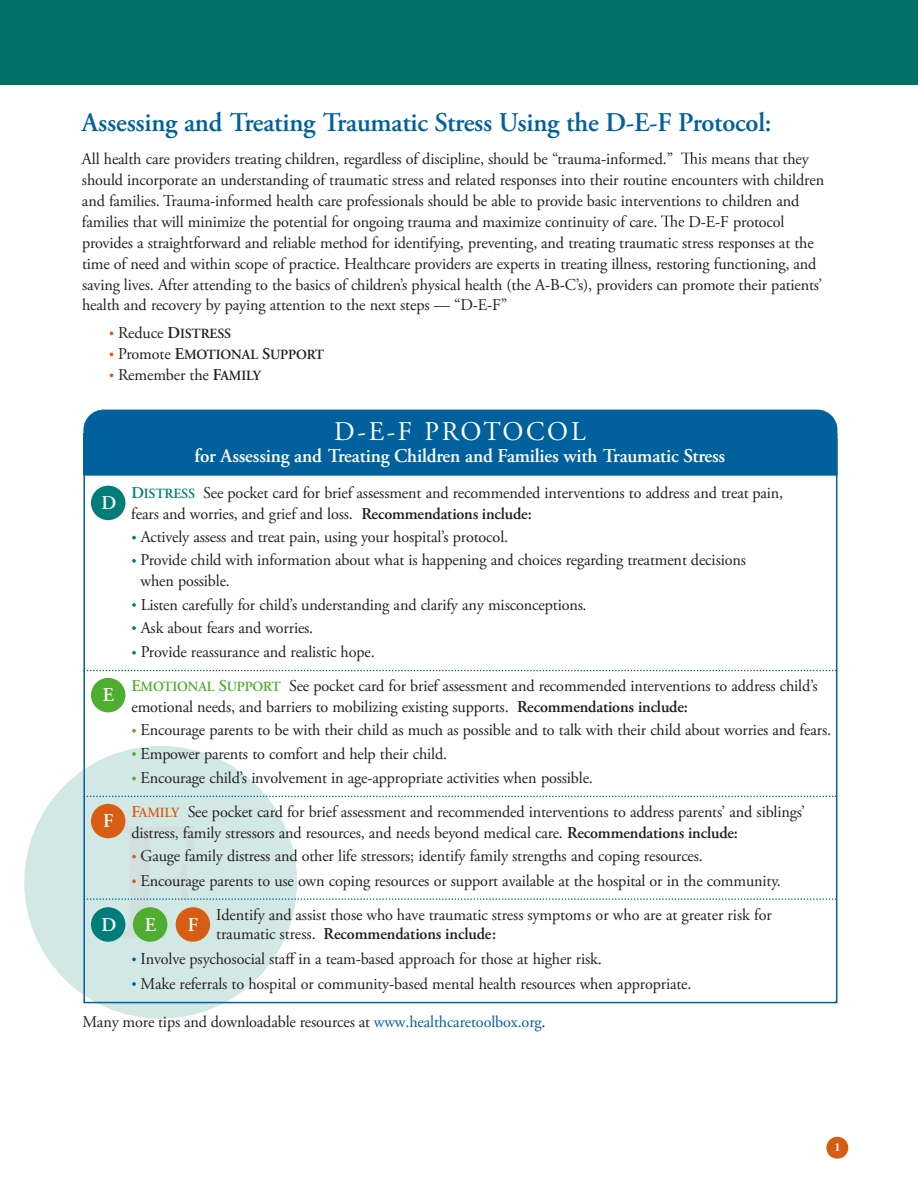
<style>
.page{position:relative;width:918px;height:1188px;background:#fff}
.page>*{position:absolute;margin:0;border:0;box-sizing:border-box;transform-origin:0 0}
.t1{font:600 27px "Adobe Garamond Pro";letter-spacing:-.01em;color:#00619c}
.t2{font:27px "Adobe Garamond Pro";letter-spacing:.1em;color:#fff}
.t3{font:600 19.5px "Adobe Garamond Pro";letter-spacing:-.01em;color:#fff}
.t4{font:16.5px/21px "Adobe Garamond Pro";letter-spacing:-.01em;color:#231f20}
.t5{font:600 16.5px "Adobe Garamond Pro";letter-spacing:-.005em;color:#231f20}
.t6{font:600 13.95px/21px "Adobe Garamond Pro";letter-spacing:-.01em;color:#231f20}
.t7{font:700 12px "Adobe Garamond Pro";color:#fff}
.s1{font-weight:400;font-size:16.5px}
.s2{font-size:16.5px}
.s3{font-weight:600}
.s4{font-weight:600;font-size:13.95px}
.s5{font-weight:600;color:#007c79}
.s6{font-weight:600;font-size:13.95px;color:#007c79}
.s7{font-weight:600;color:#4fad2f}
.s8{font-weight:600;font-size:13.95px;color:#4fad2f}
.s9{font-weight:600;color:#d75d14}
.s10{font-weight:600;font-size:13.95px;color:#d75d14}
.s11{font-weight:400}
.s12{color:#00619c}
</style>
<div class="page">
<svg style="left:24px;top:746px;width:273px;height:273px;fill:#d2e8e5"></svg>
<div style="left:83px;top:410px;width:754px;height:23px;background:#00619c"></div>
<div style="left:84px;top:433px;width:753px;height:42px;background:#00619c"></div>
<div style="left:83px;top:433px;width:754px;height:43px;border:1px solid #00619c"></div>
<svg style="left:681px;top:152px;width:26px;height:12px"></svg>
<svg style="left:661px;top:215px;width:23px;height:12px"></svg>
<div style="left:826px;top:1137px;width:22px;height:22px;background:#d75d14;border-radius:50%"></div>
<svg style="left:132px;top:536px;width:4px;height:4px"></svg>
<svg style="left:132px;top:559px;width:4px;height:4px"></svg>
<svg style="left:132px;top:603px;width:4px;height:4px"></svg>
<svg style="left:132px;top:626px;width:4px;height:4px"></svg>
<svg style="left:83px;top:670px;width:754px;height:1px"></svg>
<svg style="left:132px;top:651px;width:4px;height:4px"></svg>
<svg style="left:132px;top:729px;width:4px;height:4px"></svg>
<svg style="left:132px;top:752px;width:4px;height:4px"></svg>
<svg style="left:83px;top:796px;width:754px;height:1px"></svg>
<svg style="left:132px;top:777px;width:4px;height:3px"></svg>
<svg style="left:83px;top:826px;width:754px;height:112px"></svg>
<svg style="left:132px;top:958px;width:4px;height:3px"></svg>
<svg style="left:132px;top:982px;width:4px;height:4px"></svg>
<div style="left:91px;top:486px;width:34px;height:34px;background:#007c79;border-radius:50%"></div>
<div style="left:91px;top:678px;width:34px;height:34px;background:#4fad2f;border-radius:50%"></div>
<div style="left:91px;top:804px;width:34px;height:34px;background:#d75d14;border-radius:50%"></div>
<div style="left:91px;top:907px;width:34px;height:35px;background:#007c79;border-radius:50%"></div>
<div style="left:133px;top:907px;width:34px;height:35px;background:#4fad2f;border-radius:50%"></div>
<div style="left:176px;top:907px;width:34px;height:35px;background:#d75d14;border-radius:50%"></div>
<div style="left:0;top:0;width:918px;height:85px;background:#007167"></div>
<p class="t1" style="left:82px;top:107px;width:691px">Assessing and Treating Traumatic Stress Using the D-E-F Protocol:</p>
<p class="t4" style="left:82px;top:148px;width:593px">All health care providers treating children, regardless of discipline, should be “trauma-informed.”</p>
<p class="t4" style="left:82px;top:148px;width:744px;text-indent:629px">means that they should incorporate an understanding of traumatic stress and related responses into their routine encounters with children and families. Trauma-informed health care professionals should be able to provide basic interventions to children and families that will minimize the potential for ongoing trauma and maximize continuity of care.</p>
<p class="t4" style="left:82px;top:211px;width:742px;text-indent:606px">D-E-F protocol provides a straightforward and reliable method for identifying, preventing, and treating traumatic stress responses at the time of need and within scope of practice. Healthcare providers are experts in treating illness, restoring functioning, and saving lives. After attending to the basics of children’s physical health (the A-B-C’s), providers can promote their patients’ health and recovery by paying attention to the next steps — “D-E-F”</p>
<p class="t6" style="left:118px;top:323px;width:208px"><span class="s1">Reduce</span> <span class="s2">D</span>ISTRESS<br><span class="s1">Promote</span> <span class="s2">E</span>MOTIONAL <span class="s2">S</span>UPPORT</p>
<p class="t4" style="left:118px;top:365px;width:144px">Remember the <span class="s3">F</span><span class="s4">AMILY</span></p>
<p class="t2" style="left:334px;top:415px;width:253px">D-E-F PROTOCOL</p>
<p class="t3" style="left:194px;top:445px;width:532px">for Assessing and Treating Children and Families with Traumatic Stress</p>
<p class="t4" style="left:131px;top:483px;width:654px"><span class="s5">D</span><span class="s6">ISTRESS</span> See pocket card for brief assessment and recommended interventions to address and treat pain, fears and worries, and grief and loss. <span class="s3">Recommendations include:</span></p>
<p class="t4" style="left:141px;top:526px;width:607px;line-height:23.1px">Actively assess and treat pain, using your hospital’s protocol.<br>Provide child with information about what is happening and choices regarding treatment decisions</p>
<p class="t4" style="left:141px;top:570px;width:448px;line-height:23.1px">when possible.<br>Listen carefully for child’s understanding and clarify any misconceptions.<br>Ask about fears and worries.</p>
<p class="t4" style="left:131px;top:636px;width:688px;line-height:33.9px;text-indent:9px">Provide reassurance and realistic hope.<br><span class="s7">E</span><span class="s8">MOTIONAL</span> <span class="s7">S</span><span class="s8">UPPORT</span> See pocket card for brief assessment and recommended interventions to address child’s</p>
<p class="t4" style="left:141px;top:696px;width:692px;line-height:23.1px;text-indent:-9px">emotional needs, and barriers to mobilizing existing supports. <span class="s3">Recommendations include:<br></span>Encourage parents to be with their child as much as possible and to talk with their child about worries and fears.<br>Empower parents to comfort and help their child.</p>
<p class="t4" style="left:131px;top:762px;width:675px;line-height:33.9px;text-indent:9px">Encourage child’s involvement in age-appropriate activities when possible.<br><span class="s9">F</span><span class="s10">AMILY</span> See pocket card for brief assessment and recommended interventions to address parents’ and siblings’</p>
<p class="t4" style="left:141px;top:822px;width:599px;line-height:23.1px;text-indent:-9px">distress, family stressors and resources, and needs beyond medical care. <span class="s3">Recommendations include:<br></span>Gauge family distress and other life stressors; identify family strengths and coping resources.</p>
<p class="t4" style="left:216px;top:864px;width:566px;line-height:33.9px;text-indent:-75px">Encourage parents to use own coping resources or support available at the hospital or in the community.<br>Identify and assist those who have traumatic stress symptoms or who are at greater risk for</p>
<p class="t5" style="left:216px;top:924px;width:282px"><span class="s11">traumatic stress.</span> Recommendations include:</p>
<p class="t3" style="left:101px;top:492px;width:16px">D</p>
<p class="t3" style="left:103px;top:684px;width:13px">E</p>
<p class="t3" style="left:103px;top:810px;width:12px">F</p>
<p class="t3" style="left:101px;top:913px;width:16px">D</p>
<p class="t3" style="left:145px;top:913px;width:13px">E</p>
<p class="t3" style="left:188px;top:913px;width:12px">F</p>
<p class="t4" style="left:141px;top:947px;width:553px;line-height:24.6px">Involve psychosocial staff in a team-based approach for those at higher risk.<br>Make referrals to hospital or community-based mental health resources when appropriate.</p>
<p class="t4" style="left:82px;top:1012px;width:465px">Many more tips and downloadable resources at <span class="s12">www.healthcaretoolbox.org</span>.</p>
<p class="t7" style="left:835px;top:1141px;width:8px">1</p>
</div>
